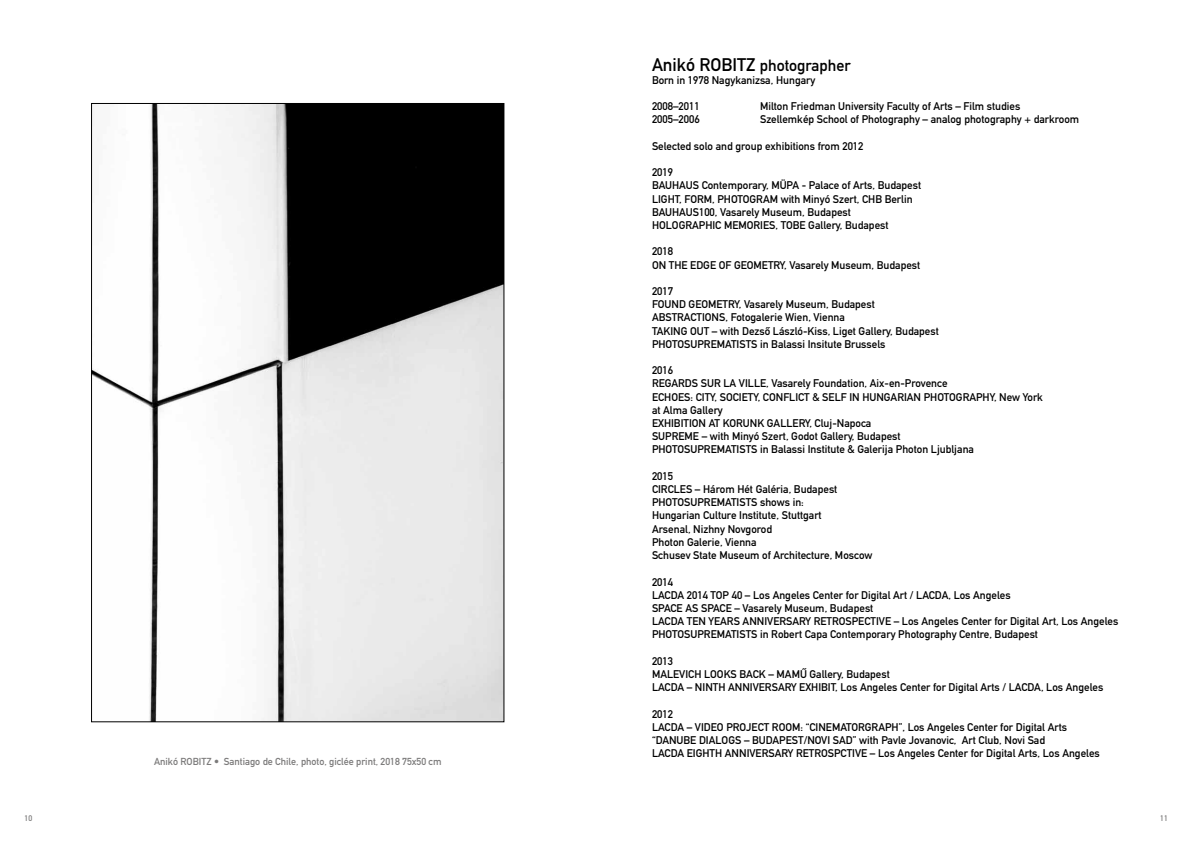
<style>
.page{position:relative;width:1191px;height:842px;background:#fff}
.page>*{position:absolute;margin:0;border:0;box-sizing:border-box;transform-origin:0 0}
.t1{font:700 16px "DIN Alternate";color:#000}
.t2{font:700 11px/13.2px "DIN Alternate";color:#000}
.t3{font:700 10px "DIN Alternate";color:#7c7b7b}
.t4{font:700 8px "DIN Alternate";color:#7c7b7b}
.s1{font-size:18px}
</style>
<div class="page">
<img style="left:93px;top:105px;width:409px;height:615px">
<p class="t3" style="left:154px;top:754px;width:289px">Anikó ROBITZ • Santiago de Chile, photo, giclée print, 2018 75x50 cm</p>
<p class="t1" style="left:652px;top:53px;width:200px"><span class="s1">Anikó ROBITZ</span> photographer</p>
<p class="t2" style="left:652px;top:73px;width:165px">Born in 1978 Nagykanizsa, Hungary</p>
<p class="t2" style="left:652px;top:99px;width:49px">2008–2011</p>
<p class="t2" style="left:760px;top:99px;width:262px">Milton Friedman University Faculty of Arts – Film studies</p>
<p class="t2" style="left:652px;top:112px;width:49px">2005–2006</p>
<p class="t2" style="left:760px;top:112px;width:321px">Szellemkép School of Photography – analog photography + darkroom</p>
<p class="t2" style="left:652px;top:139px;width:213px">Selected solo and group exhibitions from 2012</p>
<p class="t2" style="left:652px;top:165px;width:271px">2019<br>BAUHAUS Contemporary, MÜPA - Palace of Arts, Budapest LIGHT, FORM, PHOTOGRAM with Minyó Szert, CHB Berlin BAUHAUS100, Vasarely Museum, Budapest HOLOGRAPHIC MEMORIES, TOBE Gallery, Budapest</p>
<p class="t2" style="left:652px;top:244px;width:270px">2018<br>ON THE EDGE OF GEOMETRY, Vasarely Museum, Budapest</p>
<p class="t2" style="left:652px;top:284px;width:288px">2017<br>FOUND GEOMETRY, Vasarely Museum, Budapest ABSTRACTIONS, Fotogalerie Wien, Vienna<br>TAKING OUT – with Dezső László-Kiss, Liget Gallery, Budapest PHOTOSUPREMATISTS in Balassi Insitute Brussels</p>
<p class="t2" style="left:652px;top:363px;width:392px">2016<br>REGARDS SUR LA VILLE, Vasarely Foundation, Aix-en-Provence<br>ECHOES: CITY, SOCIETY, CONFLICT &amp; SELF IN HUNGARIAN PHOTOGRAPHY, New York at Alma Gallery<br>EXHIBITION AT KORUNK GALLERY, Cluj-Napoca<br>SUPREME – with Minyó Szert, Godot Gallery, Budapest<br>PHOTOSUPREMATISTS in Balassi Institute &amp; Galerija Photon Ljubljana</p>
<p class="t2" style="left:652px;top:469px;width:222px">2015<br>CIRCLES – Három Hét Galéria, Budapest<br>PHOTOSUPREMATISTS shows in:<br>Hungarian Culture Institute, Stuttgart<br>Arsenal, Nizhny Novgorod<br>Photon Galerie, Vienna<br>Schusev State Museum of Architecture, Moscow</p>
<p class="t2" style="left:652px;top:574px;width:468px">2014<br>LACDA 2014 TOP 40 – Los Angeles Center for Digital Art / LACDA, Los Angeles<br>SPACE AS SPACE – Vasarely Museum, Budapest<br>LACDA TEN YEARS ANNIVERSARY RETROSPECTIVE – Los Angeles Center for Digital Art, Los Angeles PHOTOSUPREMATISTS in Robert Capa Contemporary Photography Centre, Budapest</p>
<p class="t2" style="left:652px;top:653px;width:453px">2013<br>MALEVICH LOOKS BACK – MAMŰ Gallery, Budapest<br>LACDA – NINTH ANNIVERSARY EXHIBIT, Los Angeles Center for Digital Arts / LACDA, Los Angeles</p>
<p class="t2" style="left:652px;top:706px;width:449px">2012<br>LACDA – VIDEO PROJECT ROOM: “CINEMATORGRAPH”, Los Angeles Center for Digital Arts “DANUBE DIALOGS – BUDAPEST/NOVI SAD” with Pavle Jovanovic, Art Club, Novi Sad<br>LACDA EIGHTH ANNIVERSARY RETROSPCTIVE – Los Angeles Center for Digital Arts, Los Angeles</p>
<p class="t4" style="left:25px;top:812px;width:9px">10</p>
<p class="t4" style="left:1160px;top:812px;width:9px">11</p>
</div>
